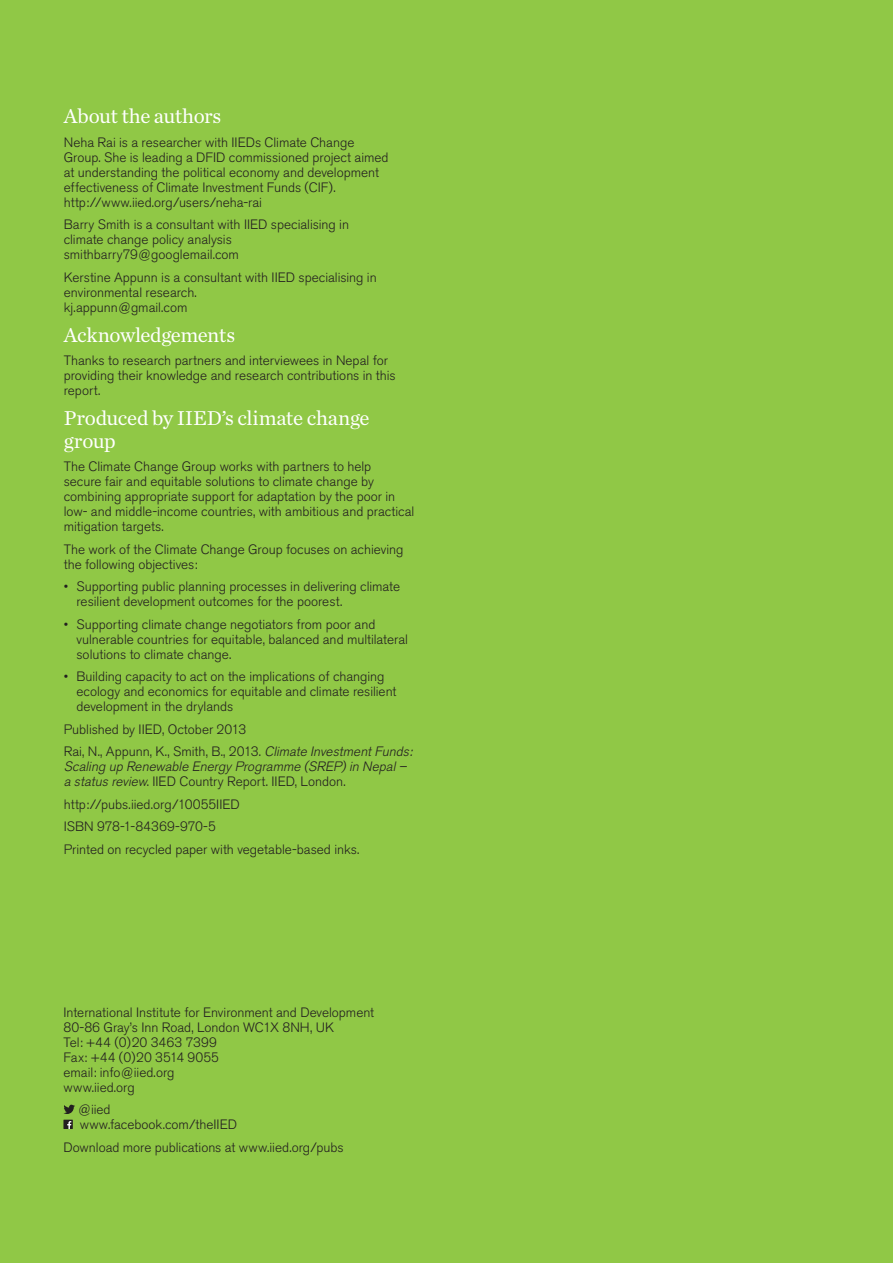
<style>
.page{position:relative;width:893px;height:1263px;background:#90c846}
.page>*{position:absolute;margin:0;border:0;box-sizing:border-box;transform-origin:0 0}
.t1{font:21px/22.5px "Chronicle Text G1";letter-spacing:-.015em;color:#fff}
.t2{font:300 13.5px/15px "Akzidenz Grotesk BE";color:#231f20}
.t3{font:italic 300 13.5px/15px "Akzidenz Grotesk BE";color:#231f20}
.s1{font-style:italic}
.s2{font-style:normal}
</style>
<div class="page">
<svg style="left:63px;top:1105px;width:12px;height:9px"></svg>
<div style="left:63px;top:1120px;width:10px;height:9px;background:#231f20"></div>
<svg style="left:67px;top:1121px;width:4px;height:8px"></svg>
<h1 class="t1" style="left:64px;top:104px;width:159px">About the authors</h1>
<p class="t2" style="left:64px;top:135px;width:326px">Neha Rai is a researcher with IIEDs Climate Change Group. She is leading a DFID commissioned project aimed at understanding the political economy and development effectiveness of Climate Investment Funds (CIF). http://www.iied.org/users/neha-rai</p>
<p class="t2" style="left:64px;top:217px;width:287px">Barry Smith is a consultant with IIED specialising in climate change policy analysis smithbarry79@googlemail.com</p>
<p class="t2" style="left:64px;top:270px;width:314px">Kerstine Appunn is a consultant with IIED specialising in environmental research.<br>kj.appunn@gmail.com</p>
<h1 class="t1" style="left:64px;top:322px;width:173px">Acknowledgements</h1>
<p class="t2" style="left:64px;top:353px;width:334px">Thanks to research partners and interviewees in Nepal for providing their knowledge and research contributions in this report.</p>
<h1 class="t1" style="left:64px;top:406px;width:307px">Produced by IIED’s climate change group</h1>
<p class="t2" style="left:64px;top:459px;width:352px">The Climate Change Group works with partners to help<br>secure fair and equitable solutions to climate change by combining appropriate support for adaptation by the poor in low- and middle-income countries, with ambitious and practical mitigation targets.</p>
<p class="t2" style="left:64px;top:542px;width:341px">The work of the Climate Change Group focuses on achieving the following objectives:</p>
<p class="t2" style="left:77px;top:579px;width:325px;text-indent:-13px">• Supporting public planning processes in delivering climate resilient development outcomes for the poorest.</p>
<p class="t2" style="left:77px;top:617px;width:333px;text-indent:-13px">• Supporting climate change negotiators from poor and vulnerable countries for equitable, balanced and multilateral solutions to climate change.</p>
<p class="t2" style="left:77px;top:669px;width:321px;text-indent:-13px">• Building capacity to act on the implications of changing ecology and economics for equitable and climate resilient development in the drylands</p>
<p class="t2" style="left:64px;top:718px;width:353px;line-height:22.5px">Published by IIED, October 2013<br>Rai, N., Appunn, K., Smith, B., 2013. <span class="s1">Climate InvestmentFunds:</span></p>
<p class="t3" style="left:64px;top:759px;width:348px">Scaling up Renewable EnergyProgramme (SREP)in Nepal– a status review<span class="s2">. IIED Country Report. IIED, London.</span></p>
<p class="t2" style="left:64px;top:793px;width:297px;line-height:22.5px">http://pubs.iied.org/10055IIED<br>ISBN 978-1-84369-970-5<br>Printed on recycled paper with vegetable-based inks.</p>
<p class="t2" style="left:63px;top:1004px;width:312px">International Institute for Environment and Development<br>80-86 Gray’s Inn Road, London WC1X 8NH, UK<br>Tel: +44 (0)20 3463 7399<br>Fax: +44 (0)20 3514 9055<br>email: info@iied.org<br>www.iied.org</p>
<p class="t2" style="left:78px;top:1102px;width:160px">@iied www.facebook.com/theIIED</p>
<p class="t2" style="left:63px;top:1139px;width:282px">Download more publications at www.iied.org/pubs</p>
</div>
